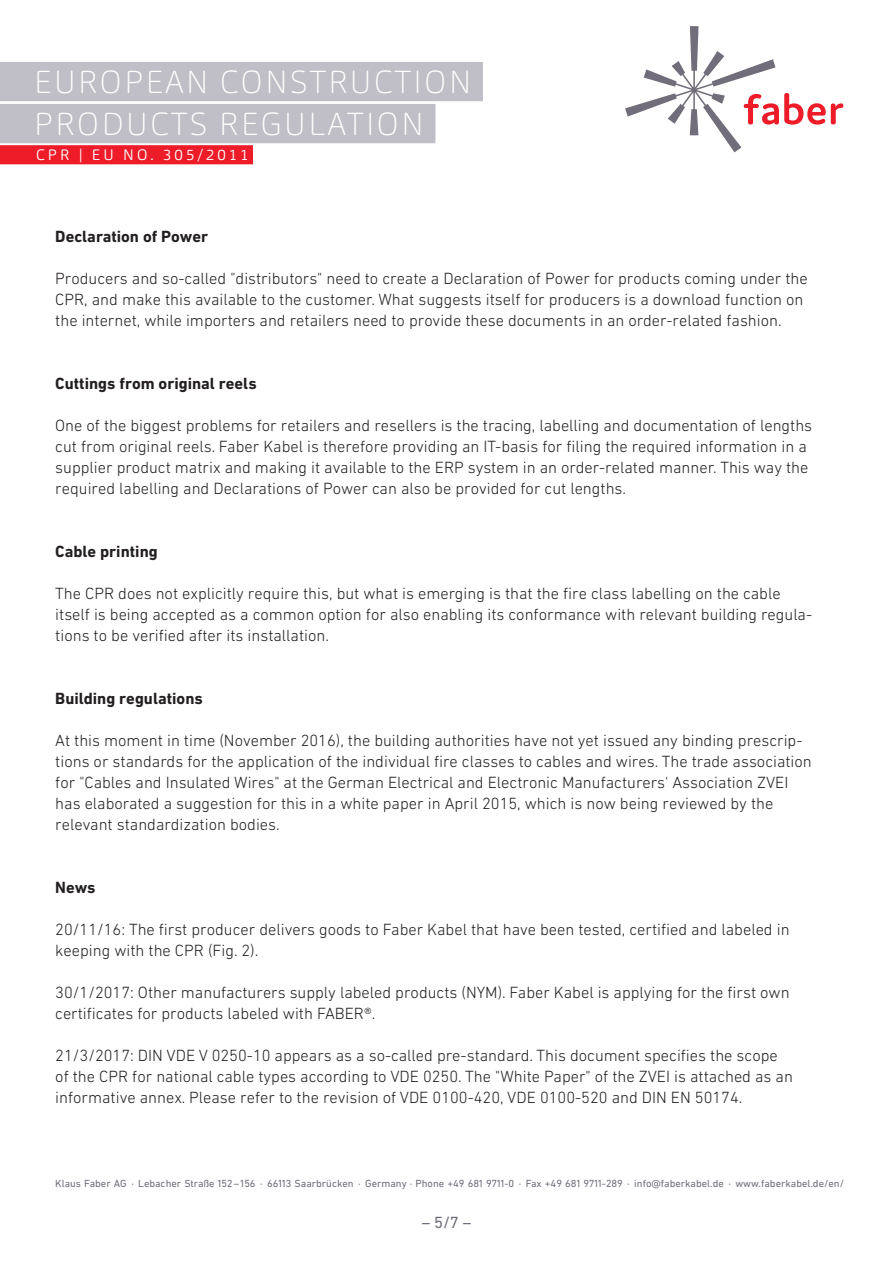
<style>
.page{position:relative;width:893px;height:1263px;background:#fff}
.page>*{position:absolute;margin:0;border:0;box-sizing:border-box;transform-origin:0 0}
.t1{font:100 31.5px/42px "Carnas";letter-spacing:.08em;color:#fff}
.t2{font:300 16.5px/21px "DIN Next W1 G";color:#231f20}
.t3{font:700 16.5px "DIN Next W1 G";color:#231f20}
.t4{font:16.5px "DIN Next W1 G";color:#726d7a}
.t5{font:300 15px "Carnas";letter-spacing:.2em;color:#fff}
.t6{font:10.5px "DIN Next W1 G";color:#726d7a}
</style>
<div class="page">
<svg style="left:625px;top:26px;width:218px;height:126px"></svg>
<div style="left:0;top:145px;width:253px;height:19px;background:#ee1c28"></div>
<div style="left:0;top:62px;width:483px;height:39px;background:#c0bec6"></div>
<div style="left:0;top:104px;width:435px;height:39px;background:#c0bec6"></div>
<h1 class="t1" style="left:34px;top:60px;width:438px">EUROPEAN CONSTRUCTION<br>PRODUCTS REGULATION</h1>
<p class="t5" style="left:36px;top:145px;width:214px">CPR | EU NO. 305/2011</p>
<p class="t3" style="left:55px;top:227px;width:154px">Declaration of Power</p>
<p class="t2" style="left:55px;top:268px;width:754px">Producers and so-called "distributors" need to create a Declaration of Power for products coming under the<br>CPR, and make this available to the customer. What suggests itself for producers is a download function on the internet, while importers and retailers need to provide these documents in an order-related fashion.</p>
<p class="t3" style="left:55px;top:374px;width:203px">Cuttings from original reels</p>
<p class="t2" style="left:55px;top:415px;width:758px">One of the biggest problems for retailers and resellers is the tracing, labelling and documentation of lengths cut from original reels. Faber Kabel is therefore providing an IT-basis for filing the required information in a supplier product matrix and making it available to the ERP system in an order-related manner. This way the required labelling and Declarations of Power can also be provided for cut lengths.</p>
<p class="t3" style="left:55px;top:542px;width:104px">Cable printing</p>
<p class="t2" style="left:55px;top:583px;width:758px">The CPR does not explicitly require this, but what is emerging is that the fire class labelling on the cable itself is being accepted as a common option for also enabling its conformance with relevant building regula&shy;tions to be verified after its installation.</p>
<p class="t3" style="left:55px;top:689px;width:149px">Building regulations</p>
<p class="t2" style="left:55px;top:730px;width:758px">At this moment in time (November 2016), the building authorities have not yet issued any binding prescrip&shy;tions or standards for the application of the individual fire classes to cables and wires. The trade association for "Cables and Insulated Wires" at the German Electrical and Electronic Manufacturers' Association ZVEI has elaborated a suggestion for this in a white paper in April 2015, which is now being reviewed by the relevant standardization bodies.</p>
<p class="t3" style="left:55px;top:878px;width:42px">News</p>
<p class="t2" style="left:55px;top:919px;width:736px">20/11/16: The first producer delivers goods to Faber Kabel that have been tested, certified and labeled in keeping with the CPR (Fig. 2).</p>
<p class="t2" style="left:55px;top:982px;width:736px">30/1/2017: Other manufacturers supply labeled products (NYM). Faber Kabel is applying for the first own certificates for products labeled with FABER®.</p>
<p class="t2" style="left:55px;top:1045px;width:739px">21/3/2017: DIN VDE V 0250-10 appears as a so-called pre-standard. This document specifies the scope of the CPR for national cable types according to VDE 0250. The "White Paper" of the ZVEI is attached as an informative annex. Please refer to the revision of VDE 0100-420, VDE 0100-520 and DIN EN 50174.</p>
<p class="t6" style="left:55px;top:1177px;width:790px">Klaus Faber AG · Lebacher Straße 152–156 · 66113 Saarbrücken · Germany · Phone +49 681 9711-0 · Fax +49 681 9711-289 · info@faberkabel.de · www.faberkabel.de/en/</p>
<p class="t4" style="left:422px;top:1213px;width:51px">– 5/7 –</p>
</div>
